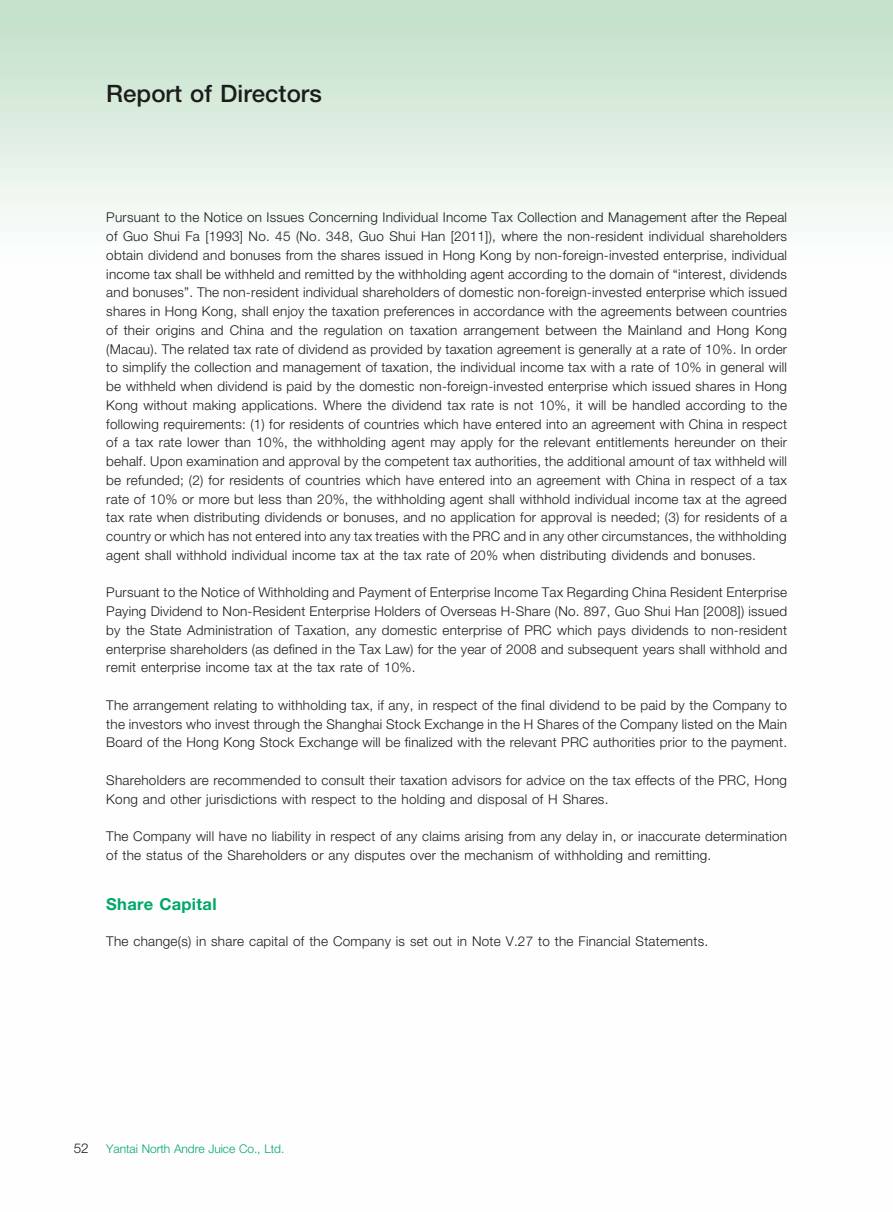
<style>
.page{position:relative;width:893px;height:1212px;background:#fff}
.page>*{position:absolute;margin:0;border:0;box-sizing:border-box;transform-origin:0 0}
.t1{font:500 24px "Helvetica Neue LT Std";color:#1c1c1b}
.t2{font:700 16.5px "Helvetica Neue LT Std";letter-spacing:.015em;color:#00a867}
.t3{font:300 13.5px/18.8px "Helvetica Neue LT Std";letter-spacing:.015em;color:#1c1c1b;text-align:justify}
.t4{font:300 12px "Helvetica Neue LT Std";letter-spacing:-.005em;color:#00a867}
</style>
<div class="page">
<h1 class="t1" style="left:106px;top:79px;width:217px">Report of Directors</h1>
<p class="t3" style="left:106px;top:208px;width:682px">Pursuant to the Notice on Issues Concerning Individual Income Tax Collection and Management after the Repeal of Guo Shui Fa [1993] No. 45 (No. 348, Guo Shui Han [2011]), where the non-resident individual shareholders obtain dividend and bonuses from the shares issued in Hong Kong by non-foreign-invested enterprise, individual income tax shall be withheld and remitted by the withholding agent according to the domain of “interest, dividends and bonuses”. The non-resident individual shareholders of domestic non-foreign-invested enterprise which issued shares in Hong Kong, shall enjoy the taxation preferences in accordance with the agreements between countries of their origins and China and the regulation on taxation arrangement between the Mainland and Hong Kong (Macau). The related tax rate of dividend as provided by taxation agreement is generally at a rate of 10%. In order to simplify the collection and management of taxation, the individual income tax with a rate of 10% in general will be withheld when dividend is paid by the domestic non-foreign-invested enterprise which issued shares in Hong Kong without making applications. Where the dividend tax rate is not 10%, it will be handled according to the following requirements: (1) for residents of countries which have entered into an agreement with China in respect of a tax rate lower than 10%, the withholding agent may apply for the relevant entitlements hereunder on their behalf. Upon examination and approval by the competent tax authorities, the additional amount of tax withheld will be refunded; (2) for residents of countries which have entered into an agreement with China in respect of a tax rate of 10% or more but less than 20%, the withholding agent shall withhold individual income tax at the agreed tax rate when distributing dividends or bonuses, and no application for approval is needed; (3) for residents of a country or which has not entered into any tax treaties with the PRC and in any other circumstances, the withholding agent shall withhold individual income tax at the tax rate of 20% when distributing dividends and bonuses.</p>
<p class="t3" style="left:106px;top:583px;width:682px">Pursuant to the Notice of Withholding and Payment of Enterprise Income Tax Regarding China Resident Enterprise Paying Dividend to Non-Resident Enterprise Holders of Overseas H-Share (No. 897, Guo Shui Han [2008]) issued by the State Administration of Taxation, any domestic enterprise of PRC which pays dividends to non-resident enterprise shareholders (as defined in the Tax Law) for the year of 2008 and subsequent years shall withhold and remit enterprise income tax at the tax rate of 10%.</p>
<p class="t3" style="left:106px;top:695px;width:682px">The arrangement relating to withholding tax, if any, in respect of the final dividend to be paid by the Company to the investors who invest through the Shanghai Stock Exchange in the H Shares of the Company listed on the Main Board of the Hong Kong Stock Exchange will be finalized with the relevant PRC authorities prior to the payment.</p>
<p class="t3" style="left:106px;top:770px;width:682px">Shareholders are recommended to consult their taxation advisors for advice on the tax effects of the PRC, Hong<br>Kong and other jurisdictions with respect to the holding and disposal of H Shares.</p>
<p class="t3" style="left:106px;top:827px;width:682px">The Company will have no liability in respect of any claims arising from any delay in, or inaccurate determination of the status of the Shareholders or any disputes over the mechanism of withholding and remitting.</p>
<p class="t2" style="left:106px;top:894px;width:112px">Share Capital</p>
<p class="t3" style="left:106px;top:931px;width:603px">The change(s) in share capital of the Company is set out in Note V.27 to the Financial Statements.</p>
<p class="t3" style="left:74px;top:1139px;width:16px">52</p>
<p class="t4" style="left:106px;top:1142px;width:180px">Yantai North Andre Juice Co., Ltd.</p>
</div>
